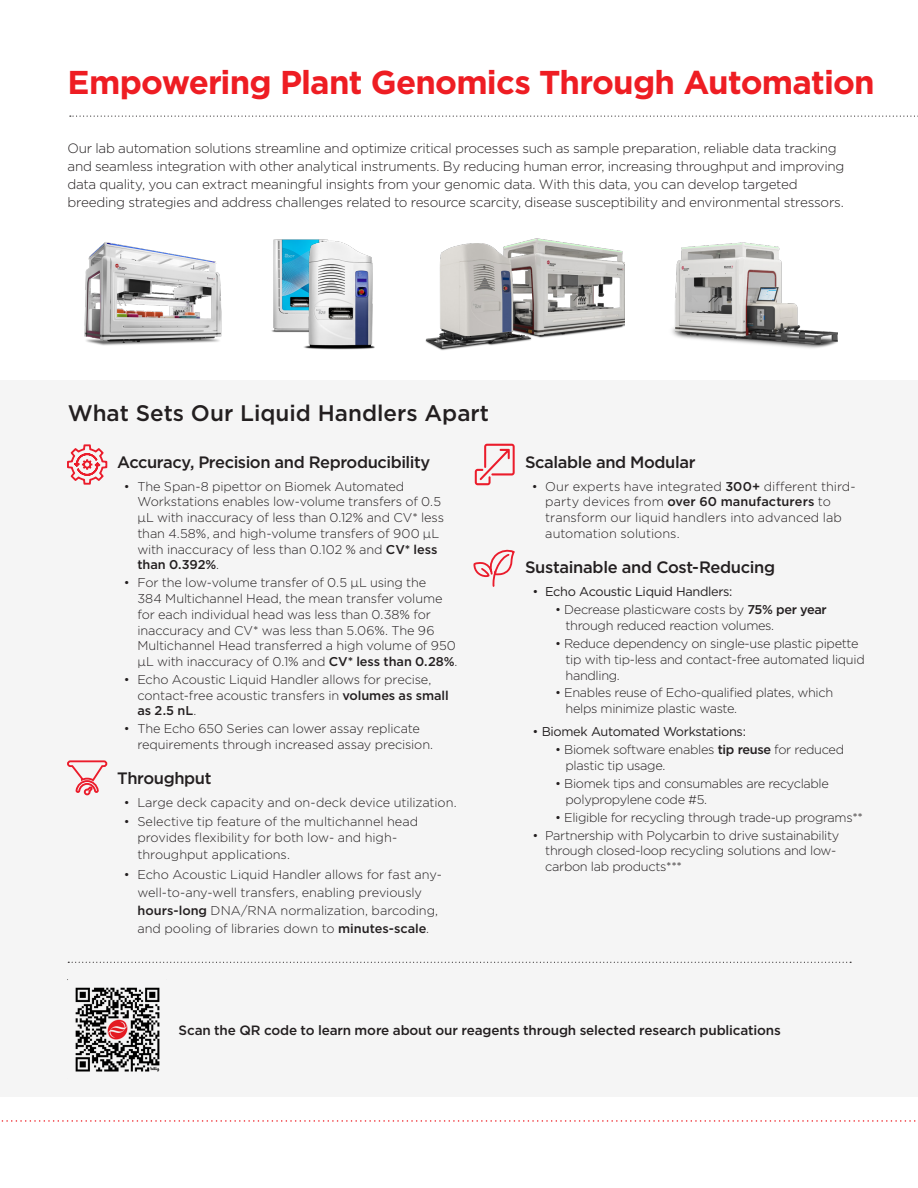
<style>
.page{position:relative;width:918px;height:1188px;background:#fff}
.page>*{position:absolute;margin:0;border:0;box-sizing:border-box;transform-origin:0 0}
.Red_Header{font:700 33px "Gotham";letter-spacing:-.025em;color:#ee1d23}
.t1{font:500 22.5px "Gotham";color:#231f20}
.Body{font:500 16.5px "Gotham";letter-spacing:-.025em;color:#231f20}
.t2{font:300 13.5px/18px "Gotham";letter-spacing:-.02em;color:#231f20}
.Body-2{font:500 13.5px "Gotham";letter-spacing:-.01em;color:#231f20}
.t3{font:300 12.75px/15.8px "Gotham";letter-spacing:-.015em;color:#231f20}
.t4{font:12.75px "Gotham";letter-spacing:-.025em;color:#231f20}
.s1{font-weight:500}
.s2{font-weight:300}
</style>
<div class="page">
<div style="left:0;top:380px;width:918px;height:716px;background:#f5f5f5"></div>
<svg style="left:1px;top:1120px;width:915px;height:2px"></svg>
<img style="left:84px;top:242px;width:138px;height:104px">
<img style="left:672px;top:242px;width:165px;height:106px">
<img style="left:425px;top:238px;width:199px;height:113px">
<img style="left:271px;top:239px;width:31px;height:94px">
<img style="left:302px;top:239px;width:73px;height:111px">
<svg style="left:70px;top:116px;width:848px;height:1px"></svg>
<svg style="left:67px;top:444px;width:41px;height:41px"></svg>
<svg style="left:67px;top:760px;width:41px;height:36px"></svg>
<svg style="left:475px;top:444px;width:40px;height:41px"></svg>
<svg style="left:473px;top:549px;width:42px;height:38px"></svg>
<svg style="left:68px;top:962px;width:783px;height:1px"></svg>
<img style="left:75px;top:987px;width:85px;height:85px">
<p class="Red_Header" style="left:68px;top:60px;width:809px">Empowering Plant Genomics Through Automation</p>
<p class="t2" style="left:68px;top:139px;width:778px">Our lab automation solutions streamline and optimize critical processes such as sample preparation, reliable data tracking and seamless integration with other analytical instruments. By reducing human error, increasing throughput and improving data quality, you can extract meaningful insights from your genomic data. With this data, you can develop targeted breeding strategies and address challenges related to resource scarcity, disease susceptibility and environmental stressors.</p>
<p class="t1" style="left:68px;top:399px;width:423px">What Sets Our Liquid Handlers Apart</p>
<p class="Body" style="left:117px;top:451px;width:315px">Accuracy, Precision and Reproducibility</p>
<p class="t3" style="left:137px;top:478px;width:308px;text-indent:-14px">• The Span-8 pipettor on Biomek Automated Workstations enables low-volume transfers of 0.5 µL with inaccuracy of less than 0.12% and CV* less than 4.58%, and high-volume transfers of 900 µL with inaccuracy of less than 0.102 % and <span class="s1">CV* less than 0.392%</span>.</p>
<p class="t3" style="left:137px;top:575px;width:322px;text-indent:-14px">• For the low-volume transfer of 0.5 µL using the<br>384 Multichannel Head, the mean transfer volume for each individual head was less than 0.38% for inaccuracy and CV* was less than 5.06%. The 96<br>Multichannel Head transferred a high volume of 950 µL with inaccuracy of 0.1% and <span class="s1">CV* less than 0.28%</span>.</p>
<p class="t3" style="left:137px;top:671px;width:313px;text-indent:-14px">• Echo Acoustic Liquid Handler allows for precise, contact-free acoustic transfers in <span class="s1">volumes as small as 2.5 nL</span>.</p>
<p class="t3" style="left:137px;top:721px;width:297px;text-indent:-14px">• The Echo 650 Series can lower assay replicate requirements through increased assay precision.</p>
<p class="Body" style="left:117px;top:767px;width:96px">Throughput</p>
<p class="t3" style="left:124px;top:794px;width:334px">• Large deck capacity and on-deck device utilization.</p>
<p class="t3" style="left:137px;top:812px;width:282px;line-height:16.5px;text-indent:-14px">• Selective tip feature of the multichannel head provides flexibility for both low- and high&shy;throughput applications.</p>
<p class="t3" style="left:137px;top:865px;width:306px;line-height:18px;text-indent:-14px">• Echo Acoustic Liquid Handler allows for fast any&shy;well-to-any-well transfers, enabling previously <span class="s1">hours-long</span> DNA/RNA normalization, barcoding, and pooling of libraries down to <span class="s1">minutes-scale</span>.</p>
<p class="Body" style="left:525px;top:451px;width:172px">Scalable and Modular</p>
<p class="t3" style="left:545px;top:478px;width:312px;text-indent:-14px">• Our experts have integrated <span class="s1">300+</span> different third&shy;party devices from <span class="s1">over 60 manufacturers</span> to transform our liquid handlers into advanced lab automation solutions.</p>
<p class="Body" style="left:525px;top:557px;width:252px">Sustainable and Cost-Reducing</p>
<p class="t4" style="left:533px;top:584px;width:202px"><span class="s2">•</span> Echo Acoustic Liquid Handlers:</p>
<p class="t3" style="left:566px;top:602px;width:263px;text-indent:-10px">• Decrease plasticware costs by <span class="s1">75% per year </span>through reduced reaction volumes.</p>
<p class="t3" style="left:566px;top:635px;width:301px;text-indent:-10px">• Reduce dependency on single-use plastic pipette tip with tip-less and contact-free automated liquid handling.</p>
<p class="t3" style="left:566px;top:685px;width:269px;text-indent:-10px">• Enables reuse of Echo-qualified plates, which helps minimize plastic waste.</p>
<p class="t4" style="left:533px;top:724px;width:215px"><span class="s2">•</span> Biomek Automated Workstations:</p>
<p class="t3" style="left:566px;top:742px;width:280px;text-indent:-10px">• Biomek software enables <span class="s1">tip reuse</span> for reduced plastic tip usage.</p>
<p class="t3" style="left:566px;top:775px;width:265px;text-indent:-10px">• Biomek tips and consumables are recyclable polypropylene code #5.</p>
<p class="t3" style="left:555px;top:809px;width:310px">• Eligible for recycling through trade-up programs**</p>
<p class="t3" style="left:545px;top:827px;width:296px;text-indent:-13px">• Partnership with Polycarbin to drive sustainability through closed-loop recycling solutions and low&shy;carbon lab products***</p>
<p class="Body-2" style="left:179px;top:1021px;width:604px">Scan the QR code to learn more about our reagents through selected research publications</p>
</div>
